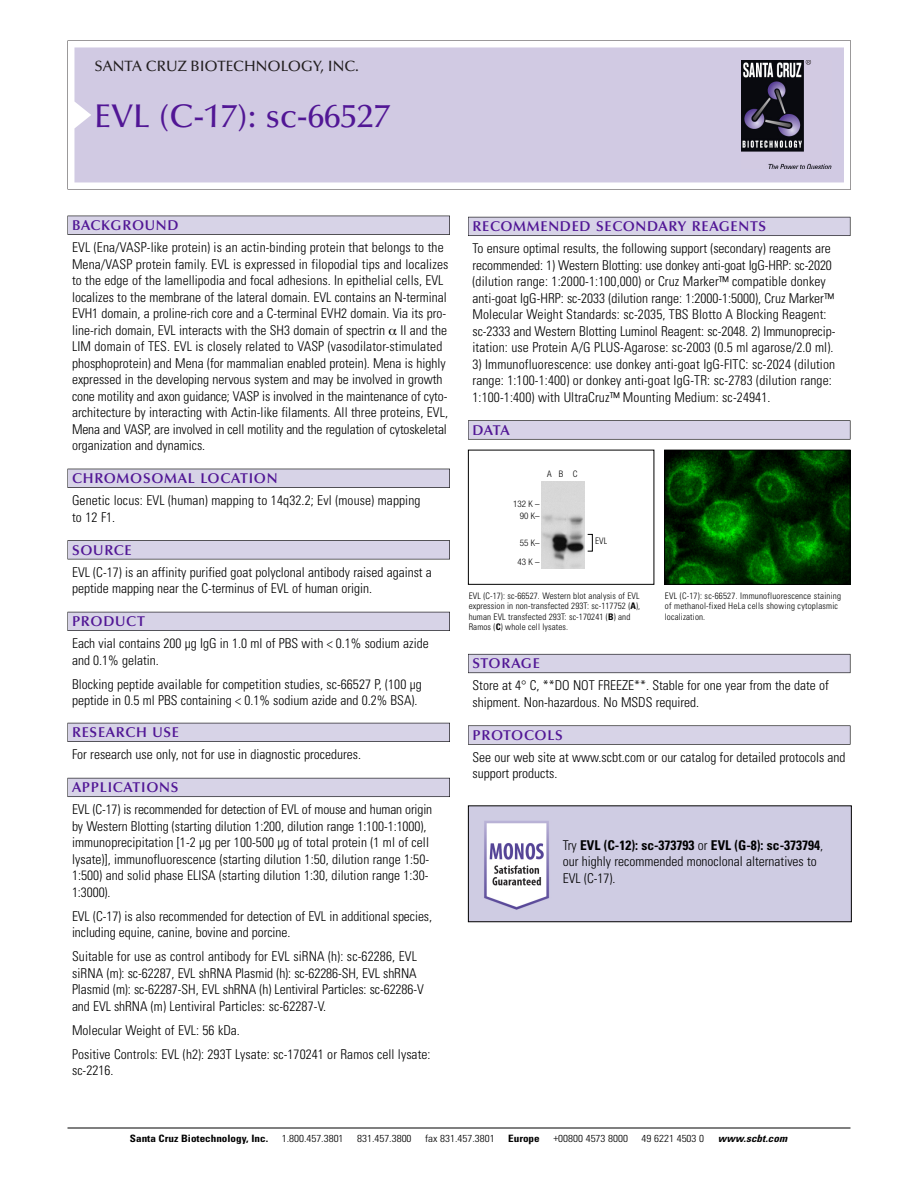
<style>
.page{position:relative;width:918px;height:1188px;background:#fff}
.page>*{position:absolute;margin:0;border:0;box-sizing:border-box;transform-origin:0 0}
.t1{font:500 33px "Optima";color:#511695}
.t2{font:500 15px "Optima";color:#231f20}
.t3{font:600 14.25px "Optima";letter-spacing:.05em;color:#511695}
.t4{font:300 condensed 13.5px/16.5px "Univers";color:#000}
.t5{font:300 condensed 10.2px "Univers";color:#000;scale:1.1 1}
.t6{font:700 condensed 10.2px "Univers";color:#000;scale:1.1 1}
.t7{font:italic 700 condensed 10.2px "Univers";letter-spacing:.005em;color:#000;scale:1.1 1}
.t8{font:300 condensed 9px/10.5px "Univers";letter-spacing:.015em;color:#000}
.t9{font:300 condensed 9px/12px "Helvetica Neue";color:#000;text-align:right}
.s1{font-weight:700}
</style>
<div class="page">
<svg style="left:68px;top:40px;width:783px;height:149px"></svg>
<div style="left:74px;top:47px;width:770px;height:135px;background:#d1cae3"></div>
<img style="left:741px;top:60px;width:90px;height:108px">
<div style="left:68px;top:216px;width:382px;height:19px;background:#525155"></div>
<div style="left:68px;top:216px;width:381px;height:18px;background:#d7d3e7"></div>
<div style="left:68px;top:469px;width:382px;height:19px;background:#515055"></div>
<div style="left:68px;top:469px;width:381px;height:18px;background:#d7d3e7"></div>
<div style="left:68px;top:540px;width:382px;height:19px;background:#545357"></div>
<div style="left:68px;top:541px;width:381px;height:18px;background:#d7d3e7"></div>
<div style="left:68px;top:612px;width:382px;height:19px;background:#54535a"></div>
<div style="left:68px;top:612px;width:381px;height:18px;background:#d7d3e7"></div>
<div style="left:68px;top:723px;width:382px;height:19px;background:#54535a"></div>
<div style="left:68px;top:723px;width:381px;height:18px;background:#d7d3e7"></div>
<div style="left:68px;top:778px;width:382px;height:19px;background:#5b5a62"></div>
<div style="left:68px;top:778px;width:381px;height:18px;background:#d7d3e7"></div>
<div style="left:468px;top:217px;width:382px;height:19px;background:#58565f"></div>
<div style="left:468px;top:217px;width:382px;height:18px;background:#d7d3e7"></div>
<div style="left:468px;top:420px;width:382px;height:20px;background:#676767"></div>
<div style="left:468px;top:421px;width:382px;height:18px;background:#d7d3e7"></div>
<div style="left:468px;top:654px;width:382px;height:19px;background:#696771"></div>
<div style="left:468px;top:655px;width:382px;height:18px;background:#d7d3e7"></div>
<div style="left:468px;top:725px;width:382px;height:20px;background:#69696a"></div>
<div style="left:468px;top:726px;width:382px;height:18px;background:#d7d3e7"></div>
<hr style="left:68px;top:1128px;width:782px;height:1px;background:#000">
<div style="left:468px;top:450px;width:186px;height:135px;border:1px solid #000"></div>
<img style="left:542px;top:481px;width:42px;height:88px">
<img style="left:666px;top:452px;width:182px;height:131px">
<div style="left:664px;top:450px;width:186px;height:135px;border:1px solid #000"></div>
<img style="left:470px;top:807px;width:380px;height:113px">
<div style="left:468px;top:805px;width:384px;height:117px;border:1px solid #000"></div>
<p class="t2" style="left:94px;top:61px;width:266px">SANTA CRUZ BIOTECHNOLOGY, INC.</p>
<h1 class="t1" style="left:94px;top:103px;width:297px">EVL (C-17): sc-66527</h1>
<p class="t3" style="left:72px;top:219px;width:108px">BACKGROUND</p>
<p class="t4" style="left:72px;top:240px;width:378px">EVL (Ena/VASP-like protein) is an actin-binding protein that belongs to the Mena/VASP protein family. EVL is expressed in filopodial tips and localizes to the edge of the lamellipodia and focal adhesions. In epithelial cells, EVL localizes to the membrane of the lateral domain. EVL contains an N-terminal EVH1 domain, a proline-rich core and a C-terminal EVH2 domain. Via its pro&shy;line-rich domain, EVL interacts with the SH3 domain of spectrin II and the LIM domain of TES. EVL is closely related to VASP (vasodilator-stimulated phosphoprotein) and Mena (for mammalian enabled protein). Mena is highly expressed in the developing nervous system and may be involved in growth cone motility and axon guidance; VASP is involved in the maintenance of cyto&shy;architecture by interacting with Actin-like filaments. All three proteins, EVL, Mena and VASP, are involved in cell motility and the regulation of cytoskeletal organization and dynamics.</p>
<p class="t3" style="left:72px;top:473px;width:207px">CHROMOSOMAL LOCATION</p>
<p class="t4" style="left:72px;top:493px;width:350px">Genetic locus: EVL (human) mapping to 14q32.2; Evl (mouse) mapping to 12 F1.</p>
<p class="t3" style="left:72px;top:544px;width:61px">SOURCE</p>
<p class="t4" style="left:72px;top:565px;width:361px">EVL (C-17) is an affinity purified goat polyclonal antibody raised against a peptide mapping near the C-terminus of EVL of human origin.</p>
<p class="t3" style="left:72px;top:616px;width:74px">PRODUCT</p>
<p class="t4" style="left:72px;top:636px;width:358px">Each vial contains 200 µg IgG in 1.0 ml of PBS with &lt; 0.1% sodium azide and 0.1% gelatin.</p>
<p class="t4" style="left:72px;top:677px;width:351px">Blocking peptide available for competition studies, sc-66527 P, (100 µg peptide in 0.5 ml PBS containing &lt; 0.1% sodium azide and 0.2% BSA).</p>
<p class="t3" style="left:72px;top:727px;width:109px">RESEARCH USE</p>
<p class="t4" style="left:72px;top:747px;width:290px">For research use only, not for use in diagnostic procedures.</p>
<p class="t3" style="left:72px;top:782px;width:108px">APPLICATIONS</p>
<p class="t4" style="left:72px;top:802px;width:362px">EVL (C-17) is recommended for detection of EVL of mouse and human origin by Western Blotting (starting dilution 1:200, dilution range 1:100-1:1000), immunoprecipitation [1-2 µg per 100-500 µg of total protein (1 ml of cell lysate)], immunofluorescence (starting dilution 1:50, dilution range 1:50- 1:500) and solid phase ELISA (starting dilution 1:30, dilution range 1:30- 1:3000).</p>
<p class="t4" style="left:72px;top:909px;width:362px">EVL (C-17) is also recommended for detection of EVL in additional species, including equine, canine, bovine and porcine.</p>
<p class="t4" style="left:72px;top:949px;width:353px">Suitable for use as control antibody for EVL siRNA (h): sc-62286, EVL siRNA (m): sc-62287, EVL shRNA Plasmid (h): sc-62286-SH, EVL shRNA Plasmid (m): sc-62287-SH, EVL shRNA (h) Lentiviral Particles: sc-62286-V and EVL shRNA (m) Lentiviral Particles: sc-62287-V.</p>
<p class="t4" style="left:72px;top:1019px;width:360px;line-height:24px">Molecular Weight of EVL: 56 kDa.<br>Positive Controls: EVL (h2): 293T Lysate: sc-170241 or Ramos cell lysate:</p>
<p class="t4" style="left:72px;top:1063px;width:43px">sc-2216.</p>
<p class="t3" style="left:473px;top:221px;width:295px">RECOMMENDED SECONDARY REAGENTS</p>
<p class="t4" style="left:473px;top:241px;width:364px">To ensure optimal results, the following support (secondary) reagents are recommended: 1) Western Blotting: use donkey anti-goat IgG-HRP: sc-2020 (dilution range: 1:2000-1:100,000) or Cruz Marker™ compatible donkey anti-goat IgG-HRP: sc-2033 (dilution range: 1:2000-1:5000), Cruz Marker™ Molecular Weight Standards: sc-2035, TBS Blotto A Blocking Reagent: sc-2333 and Western Blotting Luminol Reagent: sc-2048. 2) Immunoprecip&shy;itation: use Protein A/G PLUS-Agarose: sc-2003 (0.5 ml agarose/2.0 ml).</p>
<p class="t4" style="left:473px;top:357px;width:364px">3) Immunofluorescence: use donkey anti-goat IgG-FITC: sc-2024 (dilution range: 1:100-1:400) or donkey anti-goat IgG-TR: sc-2783 (dilution range:<br>1:100-1:400) with UltraCruz™ Mounting Medium: sc-24941.</p>
<p class="t3" style="left:473px;top:424px;width:39px">DATA</p>
<p class="t9" style="left:547px;top:468px;width:32px">AB C</p>
<p class="t9" style="left:513px;top:498px;width:28px">132 K –<br>90 K–</p>
<p class="t9" style="left:518px;top:533px;width:24px;line-height:19.5px;text-align:left">55 K–<br>43K–</p>
<p class="t8" style="left:595px;top:536px;width:14px">EVL</p>
<p class="t8" style="left:469px;top:591px;width:173px">EVL (C-17): sc-66527. Western blot analysis of EVL expression in non-transfected 293T: sc-117752 (<span class="s1">A</span>), human EVL transfected 293T: sc-170241 (<span class="s1">B</span>) and Ramos (<span class="s1">C</span>) whole cell lysates.</p>
<p class="t8" style="left:665px;top:591px;width:178px">EVL (C-17): sc-66527. Immunofluorescence staining of methanol-fixed HeLa cells showing cytoplasmic localization.</p>
<p class="t3" style="left:473px;top:658px;width:69px">STORAGE</p>
<p class="t4" style="left:473px;top:679px;width:358px">Store at 4° C, **DO NOT FREEZE**. Stable for one year from the date of shipment. Non-hazardous. No MSDS required.</p>
<p class="t3" style="left:473px;top:729px;width:92px">PROTOCOLS</p>
<p class="t4" style="left:473px;top:750px;width:375px">See our web site at www.scbt.com or our catalog for detailed protocols and support products.</p>
<p class="t4" style="left:563px;top:838px;width:262px">Try <span class="s1">EVL (C-12): sc-373793</span> or <span class="s1">EVL (G-8): sc-373794</span>, our highly recommended monoclonal alternatives to<br>EVL (C-17).</p>
<p class="t6" style="left:130px;top:1135px;width:127px">Santa Cruz Biotechnology, Inc.</p>
<p class="t5" style="left:282px;top:1135px;width:58px">1.800.457.3801</p>
<p class="t5" style="left:357px;top:1135px;width:51px">831.457.3800</p>
<p class="t5" style="left:425px;top:1135px;width:65px">fax 831.457.3801</p>
<p class="t6" style="left:508px;top:1135px;width:30px">Europe</p>
<p class="t5" style="left:553px;top:1135px;width:69px">+00800 4573 8000</p>
<p class="t5" style="left:642px;top:1135px;width:58px">49 6221 4503 0</p>
<p class="t7" style="left:718px;top:1135px;width:64px">www.scbt.com</p>
</div>
